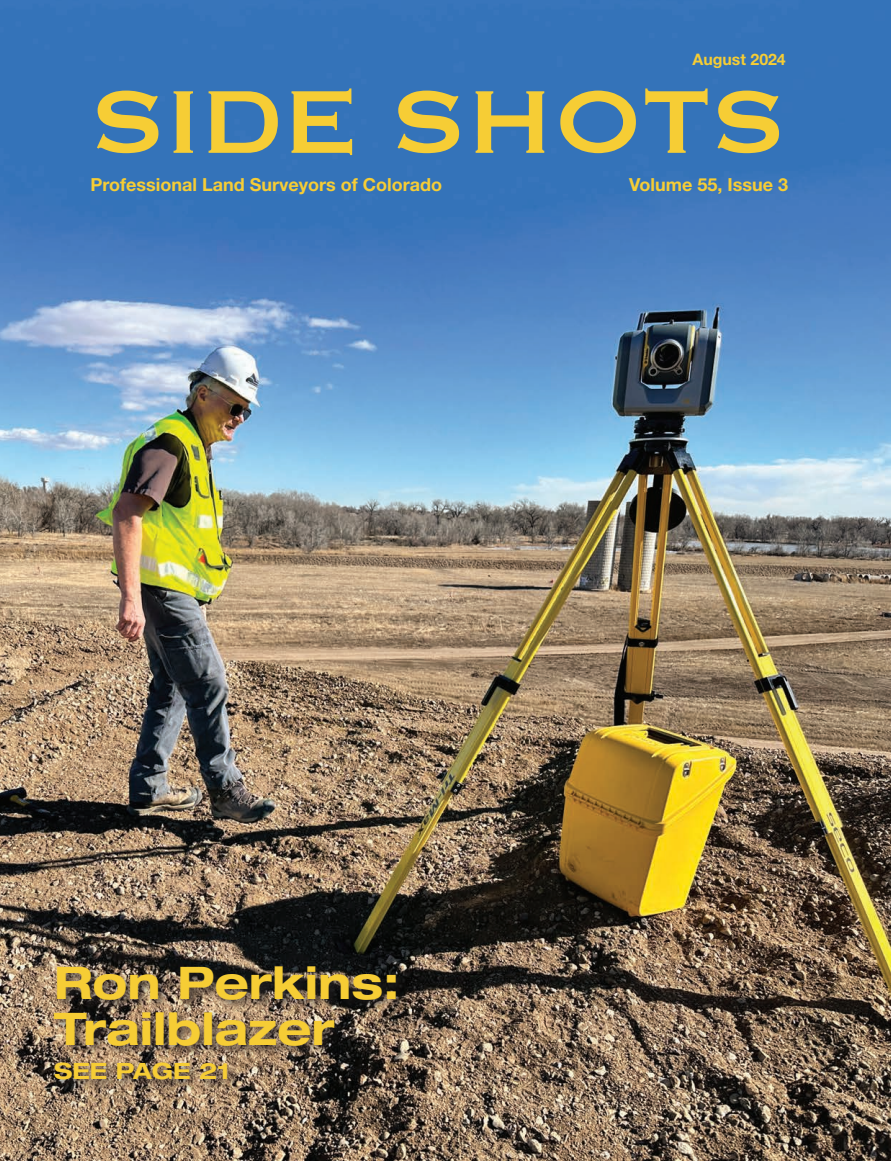
<style>
.page{position:relative;width:891px;height:1161px;background:#fff}
.page>*{position:absolute;margin:0;border:0;box-sizing:border-box;transform-origin:0 0}
.t1{font:117px "Copperplate";letter-spacing:-.025em;color:#f6cd35}
.t2{font:700 expanded 45px/45.8px "Helvetica Neue LT Std";color:#f6cd35}
.t3{font:700 expanded 22.5px "Helvetica Neue LT Std";color:#f6cd35}
.t4{font:700 18px "Helvetica Neue LT Std";color:#f6cd35}
.t5{font:700 15.9px "Helvetica Neue LT Std";color:#f6cd35}
</style>
<div class="page">
<img style="left:0;top:0;width:891px;height:1161px">
<div style="left:51px;top:964px;width:357px;height:128px;background:#231f20;opacity:.75"></div>
<p class="t5" style="left:693px;top:50px;width:95px">August 2024</p>
<h1 class="t1" style="left:89px;top:45px;width:700px">SIDE SHOTS</h1>
<p class="t4" style="left:91px;top:174px;width:353px">Professional Land Surveyors of Colorado</p>
<p class="t4" style="left:629px;top:174px;width:160px">Volume 55, Issue 3</p>
<h2 class="t2" style="left:54px;top:959px;width:347px">Ron Perkins:<br>Trailblazer</h2>
<p class="t3" style="left:54px;top:1057px;width:177px">SEE PAGE 21</p>
</div>
